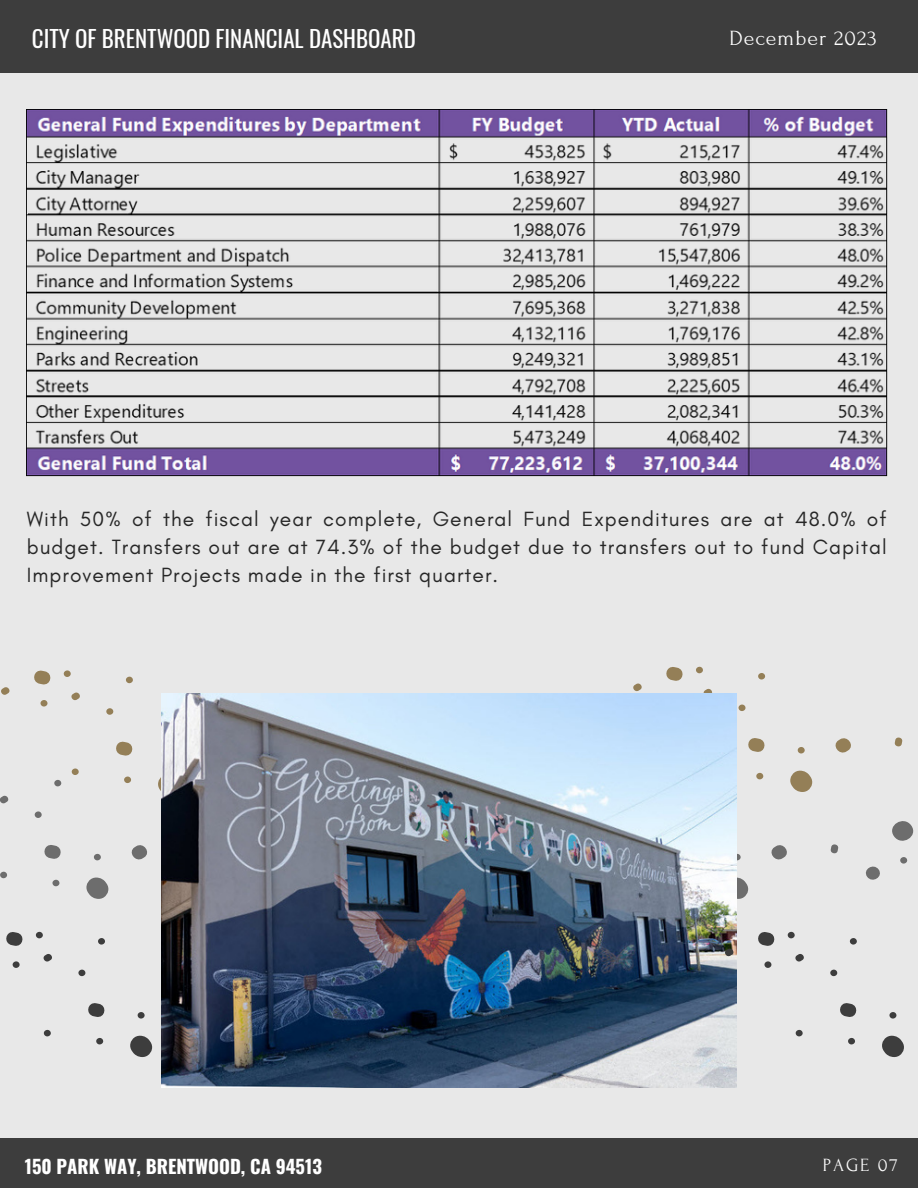
<style>
.page{position:relative;width:918px;height:1188px;background:#e8e8e8}
.page>*{position:absolute;margin:0;border:0;box-sizing:border-box;transform-origin:0 0}
.t1{font:22.95px "Oswald";color:#fff}
.t2{font:21.6px "Forum";letter-spacing:.05em;color:#fff}
.t3{font:21px/28.2px "Glacial Indifference";letter-spacing:.05em;color:#272727;text-align:justify}
.t4{font:700 18.75px "Oswald";color:#fff}
.t5{font:18.6px "Forum";letter-spacing:.1em;color:#fff}
</style>
<div class="page">
<div style="left:0;top:1139px;width:918px;height:49px;background:#3d3d3d"></div>
<div style="left:0;top:0;width:918px;height:73px;background:#3d3d3d"></div>
<svg style="left:0;top:797px;width:147px;height:102px"></svg>
<svg style="left:1px;top:670px;width:364px;height:127px"></svg>
<svg style="left:736px;top:794px;width:178px;height:106px"></svg>
<svg style="left:631px;top:666px;width:272px;height:128px"></svg>
<svg style="left:6px;top:931px;width:147px;height:126px"></svg>
<img style="left:161px;top:694px;width:575px;height:394px">
<svg style="left:723px;top:930px;width:181px;height:129px"></svg>
<img style="left:27px;top:110px;width:860px;height:366px">
<p class="t1" style="left:32px;top:21px;width:385px">CITY OF BRENTWOOD FINANCIAL DASHBOARD</p>
<p class="t2" style="left:729px;top:27px;width:149px">December 2023</p>
<p class="t3" style="left:27px;top:504px;width:862px">With 50% of the fiscal year complete, General Fund Expenditures are at 48.0% of budget. Transfers out are at 74.3% of the budget due to transfers out to fund Capital Improvement Projects made in the first quarter.</p>
<h2 class="t4" style="left:25px;top:1152px;width:299px">150 PARK WAY, BRENTWOOD, CA 94513</h2>
<p class="t5" style="left:823px;top:1155px;width:76px">PAGE 07</p>
</div>
